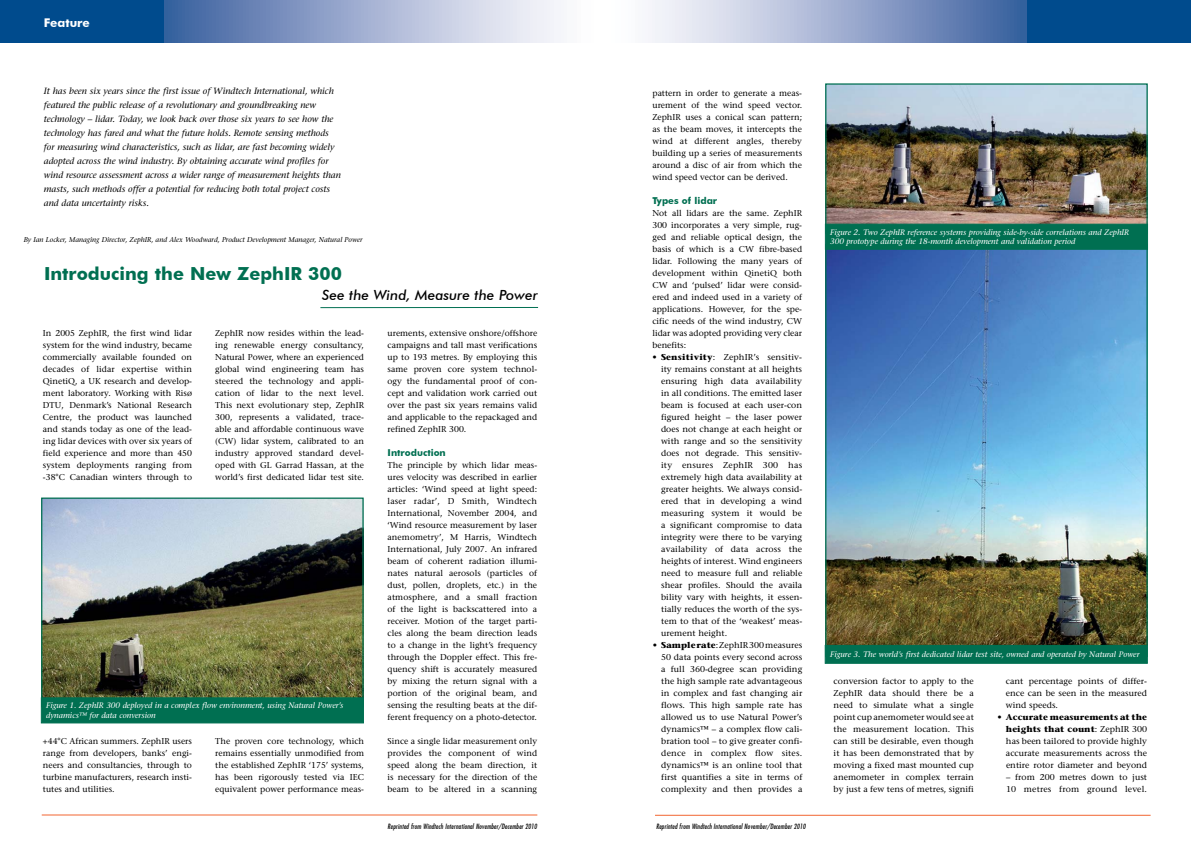
<style>
.page{position:relative;width:1191px;height:842px;background:#fff}
.page>*{position:absolute;margin:0;border:0;box-sizing:border-box;transform-origin:0 0}
.t1{font:700 18px "Futura BT";color:#006f51}
.t2{font:italic 500 14px "Futura BT";color:#000}
.t3{font:700 12px "Futura BT";color:#fff}
.t4{font:700 9.5px "Futura BT";color:#006f51}
.t5{font:italic 9px/14px "Stone Serif";color:#000}
.t6{font:8.5px/12px "Stone Serif";color:#000;text-align:justify}
.t7{font:italic 8px/9.6px "Stone Serif";color:#fff}
.t8{font:7px "Futura Md Cn BT Italic";letter-spacing:.02em;color:#000}
.t9{font:italic 7px "Stone Serif";color:#000}
.s1{font-weight:700}
</style>
<div class="page">
<hr style="left:655px;top:815px;width:495px;height:1px;background:#f26531">
<div style="left:1027px;top:0;width:164px;height:43px;background:#004b8d"></div>
<svg style="left:164px;top:0;width:862px;height:43px"></svg>
<div style="left:0;top:0;width:163px;height:43px;background:#004b8d"></div>
<hr style="left:42px;top:814px;width:495px;height:1px;background:#f26531">
<hr style="left:320px;top:307px;width:218px;height:1px;background:#006f51">
<img style="left:827px;top:85px;width:318px;height:139px">
<div style="left:825px;top:83px;width:322px;height:151px;border:1px solid #006f51"></div>
<img style="left:827px;top:249px;width:318px;height:396px">
<img style="left:43px;top:499px;width:319px;height:199px">
<div style="left:41px;top:497px;width:323px;height:210px;border:1px solid #006f51"></div>
<div style="left:825px;top:224px;width:322px;height:25px;background:#006f51"></div>
<div style="left:825px;top:645px;width:322px;height:18px;background:#006f51"></div>
<div style="left:41px;top:698px;width:323px;height:25px;background:#006f51"></div>
<h3 class="t3" style="left:44px;top:16px;width:48px">Feature</h3>
<p class="t5" style="left:44px;top:84px;width:298px">It has been six years since the first issue of Windtech International, which featured the public release of a revolutionary and groundbreaking new technology – lidar. Today, we look back over those six years to see how the technology has fared and what the future holds. Remote sensing methods for measuring wind characteristics, such as lidar, are fast becoming widely adopted across the wind industry. By obtaining accurate wind profiles for wind resource assessment across a wider range of measurement heights than masts, such methods offer a potential for reducing both total project costs and data uncertainty risks.</p>
<p class="t9" style="left:24px;top:236px;width:340px">By Ian Locker, Managing Director, ZephIR, and Alex Woodward, Product Development Manager, Natural Power</p>
<h1 class="t1" style="left:44px;top:263px;width:299px">Introducing the New ZephIR 300</h1>
<h2 class="t2" style="left:322px;top:286px;width:217px">See the Wind, Measure the Power</h2>
<p class="t6" style="left:43px;top:327px;width:151px">In 2005 ZephIR, the first wind lidar system for the wind industry, became commercially available founded on decades of lidar expertise within QinetiQ, a UK research and develop&shy;ment laboratory. Working with Risø DTU, Denmark’s National Research Centre, the product was launched and stands today as one of the lead&shy;ing lidar devices with over six years of field experience and more than 450 system deployments ranging from -38°C Canadian winters through to</p>
<p class="t6" style="left:215px;top:327px;width:150px">ZephIR now resides within the lead&shy;ing renewable energy consultancy, Natural Power, where an experienced global wind engineering team has steered the technology and appli&shy;cation of lidar to the next level.<br>This next evolutionary step, ZephIR 300, represents a validated, trace&shy;able and affordable continuous wave (CW) lidar system, calibrated to an industry approved standard devel&shy;oped with GL Garrad Hassan, at the world’s first dedicated lidar test site.</p>
<p class="t7" style="left:46px;top:701px;width:299px">Figure 1. ZephIR 300 deployed in a complex flow environment, using Natural Power’s dynamics™ for data conversion</p>
<p class="t6" style="left:43px;top:735px;width:151px">+44°C African summers. ZephIR users range from developers, banks’ engi&shy;neers and consultancies, through to turbine manufacturers, research insti&shy;tutes and utilities.</p>
<p class="t6" style="left:215px;top:735px;width:150px">The proven core technology, which remains essentially unmodified from the established ZephIR ‘175’ systems, has been rigorously tested via IEC equivalent power performance meas-</p>
<p class="t6" style="left:387px;top:327px;width:151px">urements, extensive onshore/offshore campaigns and tall mast verifications up to 193 metres. By employing this same proven core system technol&shy;ogy the fundamental proof of con&shy;cept and validation work carried out over the past six years remains valid and applicable to the repackaged and refined ZephIR 300.</p>
<p class="t4" style="left:387px;top:447px;width:60px">Introduction</p>
<p class="t6" style="left:387px;top:459px;width:151px">The principle by which lidar meas&shy;ures velocity was described in earlier articles: ‘Wind speed at light speed: laser radar’, D Smith, Windtech International, November 2004, and ‘Wind resource measurement by laser anemometry’, M Harris, Windtech International, July 2007. An infrared beam of coherent radiation illumi&shy;nates natural aerosols (particles of dust, pollen, droplets, etc.) in the atmosphere, and a small fraction of the light is backscattered into a receiver. Motion of the target parti&shy;cles along the beam direction leads to a change in the light’s frequency through the Doppler effect. This fre&shy;quency shift is accurately measured by mixing the return signal with a portion of the original beam, and sensing the resulting beats at the dif&shy;ferent frequency on a photo-detector.</p>
<p class="t6" style="left:387px;top:735px;width:151px">Since a single lidar measurement only provides the component of wind speed along the beam direction, it is necessary for the direction of the beam to be altered in a scanning</p>
<p class="t8" style="left:387px;top:822px;width:151px">Reprinted from Windtech International November/December 2010</p>
<p class="t6" style="left:652px;top:87px;width:151px">pattern in order to generate a meas&shy;urement of the wind speed vector.<br>ZephIR uses a conical scan pattern; as the beam moves, it intercepts the wind at different angles, thereby building up a series of measurements around a disc of air from which the wind speed vector can be derived.</p>
<p class="t4" style="left:652px;top:195px;width:66px">Types of lidar</p>
<p class="t6" style="left:652px;top:207px;width:151px">Not all lidars are the same. ZephIR 300 incorporates a very simple, rug&shy;ged and reliable optical design, the basis of which is a CW fibre-based lidar. Following the many years of development within QinetiQ both CW and ‘pulsed’ lidar were consid&shy;ered and indeed used in a variety of applications. However, for the spe&shy;cific needs of the wind industry, CW lidar was adopted providing very clear benefits:</p>
<p class="t6" style="left:661px;top:351px;width:143px;text-indent:-9px">• <span class="s1">Sensitivity</span>: ZephIR’s sensitiv&shy;ity remains constant at all heights ensuring high data availability in all conditions. The emitted laser beam is focused at each user-con figured height – the laser power does not change at each height or with range and so the sensitivity does not degrade. This sensitiv&shy;ity ensures ZephIR 300 has extremely high data availability at greater heights. We always consid&shy;ered that in developing a wind measuring system it would be a significant compromise to data integrity were there to be varying availability of data across the heights of interest. Wind engineers need to measure full and reliable shear profiles. Should the availa bility vary with heights, it essen&shy;tially reduces the worth of the sys&shy;tem to that of the ‘weakest’ meas&shy;urement height.</p>
<p class="t6" style="left:661px;top:639px;width:143px;text-indent:-9px">• <span class="s1">Sample rate</span>: ZephIR 300 measures 50 data points every second across a full 360-degree scan providing the high sample rate advantageous in complex and fast changing air flows. This high sample rate has allowed us to use Natural Power’s dynamics™ – a complex flow cali&shy;bration tool – to give greater confi&shy;dence in complex flow sites. dynamics™ is an online tool that first quantifies a site in terms of complexity and then provides a</p>
<p class="t8" style="left:656px;top:822px;width:151px">Reprinted from Windtech International November/December 2010</p>
<p class="t7" style="left:830px;top:227px;width:300px">Figure 2. Two ZephIR reference systems providing side-by-side correlations and ZephIR<br>300 prototype during the 18-month development and validation period</p>
<p class="t7" style="left:830px;top:650px;width:311px">Figure 3. The world’s first dedicated lidar test site, owned and operated by Natural Power</p>
<p class="t6" style="left:833px;top:675px;width:142px">conversion factor to apply to the ZephIR data should there be a need to simulate what a single point cup anemometer would see at the measurement location. This can still be desirable, even though it has been demonstrated that by moving a fixed mast mounted cup anemometer in complex terrain by just a few tens of metres, signifi</p>
<p class="t6" style="left:1006px;top:675px;width:143px">cant percentage points of differ&shy;ence can be seen in the measured wind speeds.</p>
<p class="t6" style="left:1006px;top:711px;width:143px;text-indent:-9px">• <span class="s1">Accurate measurements at the heights that count</span>: ZephIR 300 has been tailored to provide highly accurate measurements across the entire rotor diameter and beyond</p>
<p class="t6" style="left:1006px;top:771px;width:143px">– from 200 metres down to just<br>10 metres from ground level.</p>
</div>
